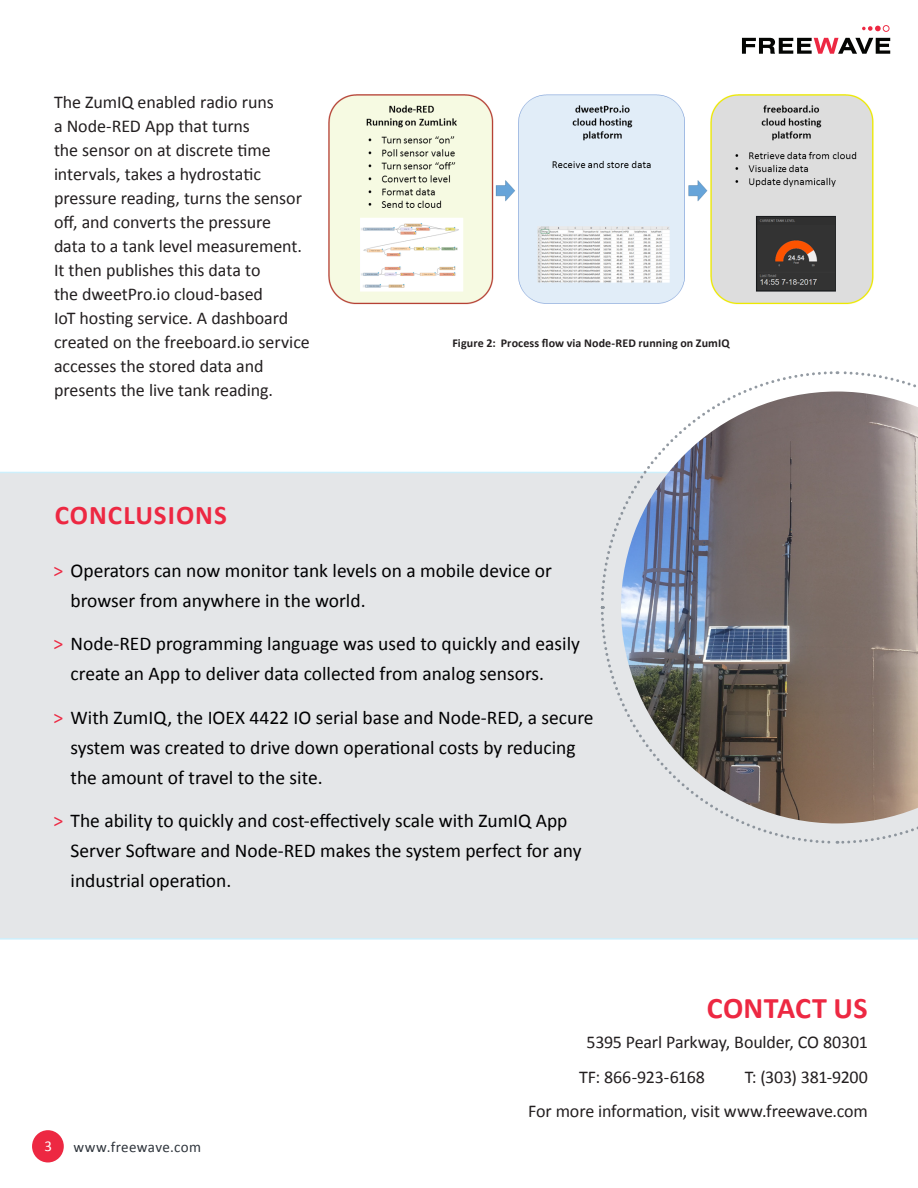
<style>
.page{position:relative;width:918px;height:1188px;background:#fff}
.page>*{position:absolute;margin:0;border:0;box-sizing:border-box;transform-origin:0 0}
.body_text{font:700 30px "Calibri";letter-spacing:.01em;color:#ed2842}
.Subhead{font:700 27px "Calibri";letter-spacing:.035em;color:#ed2842}
.t1{font:19.5px/30px "Calibri";color:#000001}
.body_text-2{font:18px/24px "Calibri";letter-spacing:-.005em;color:#231f20}
.t2{font:15px "Calibri";letter-spacing:.025em;color:#2f353c}
.t3{font:15px "Calibri";color:#fff}
.body_text-3{font:700 12px "Calibri";letter-spacing:.01em;color:#231f20}
.s1{color:#ed2842}
</style>
<div class="page">
<div style="left:32px;top:1130px;width:32px;height:32px;background:#ed2842;border-radius:50%"></div>
<svg style="left:742px;top:38px;width:148px;height:16px"></svg>
<svg style="left:862px;top:25px;width:28px;height:7px"></svg>
<div style="left:0;top:472px;width:918px;height:468px;background:#e4e6e8"></div>
<div style="left:599px;top:610px;width:238px;height:235px;background:#e4e6e8"></div>
<svg style="left:599px;top:371px;width:235px;height:237px"></svg>
<svg style="left:837px;top:371px;width:81px;height:474px"></svg>
<img style="left:621px;top:392px;width:297px;height:431px">
<img style="left:328px;top:94px;width:546px;height:211px">
<p class="body_text-2" style="left:54px;top:89px;width:257px">The ZumIQ enabled radio runs<br>a Node-RED App that turns<br>the sensor on at discrete time intervals, takes a hydrostatic pressure reading, turns the sensor off, and converts the pressure<br>data to a tank level measurement.<br>It then publishes this data to<br>the dweetPro.io cloud-based<br>IoT hosting service. A dashboard created on the freeboard.io service accesses the stored data and presents the live tank reading.</p>
<p class="body_text-3" style="left:452px;top:335px;width:279px">Figure 2: Process flow via Node-RED running on ZumIQ</p>
<p class="Subhead" style="left:55px;top:498px;width:174px">CONCLUSIONS</p>
<p class="t1" style="left:71px;top:554px;width:483px;text-indent:-17px"><span class="s1">&gt;</span> Operators can now monitor tank levels on a mobile device or browser from anywhere in the world.</p>
<p class="t1" style="left:71px;top:628px;width:511px;text-indent:-17px"><span class="s1">&gt;</span> Node-RED programming language was used to quickly and easily create an App to deliver data collected from analog sensors.</p>
<p class="t1" style="left:71px;top:701px;width:525px;text-indent:-17px"><span class="s1">&gt;</span> With ZumIQ, the IOEX 4422 IO serial base and Node-RED, a secure system was created to drive down operational costs by reducing the amount of travel to the site.</p>
<p class="t1" style="left:71px;top:805px;width:512px;text-indent:-17px"><span class="s1">&gt;</span> The ability to quickly and cost-effectively scale with ZumIQ App<br>Server Software and Node-RED makes the system perfect for any industrial operation.</p>
<p class="t3" style="left:44px;top:1136px;width:9px">3</p>
<p class="t2" style="left:74px;top:1138px;width:129px">www.freewave.com</p>
<p class="body_text" style="left:707px;top:990px;width:162px">CONTACT US</p>
<p class="body_text-2" style="left:587px;top:1029px;width:283px">5395 Pearl Parkway, Boulder, CO 80301</p>
<p class="body_text-2" style="left:579px;top:1064px;width:127px">TF: 866-923-6168</p>
<p class="body_text-2" style="left:745px;top:1064px;width:125px">T: (303) 381-9200</p>
<p class="body_text-2" style="left:528px;top:1098px;width:341px">For more information, visit www.freewave.com</p>
</div>
